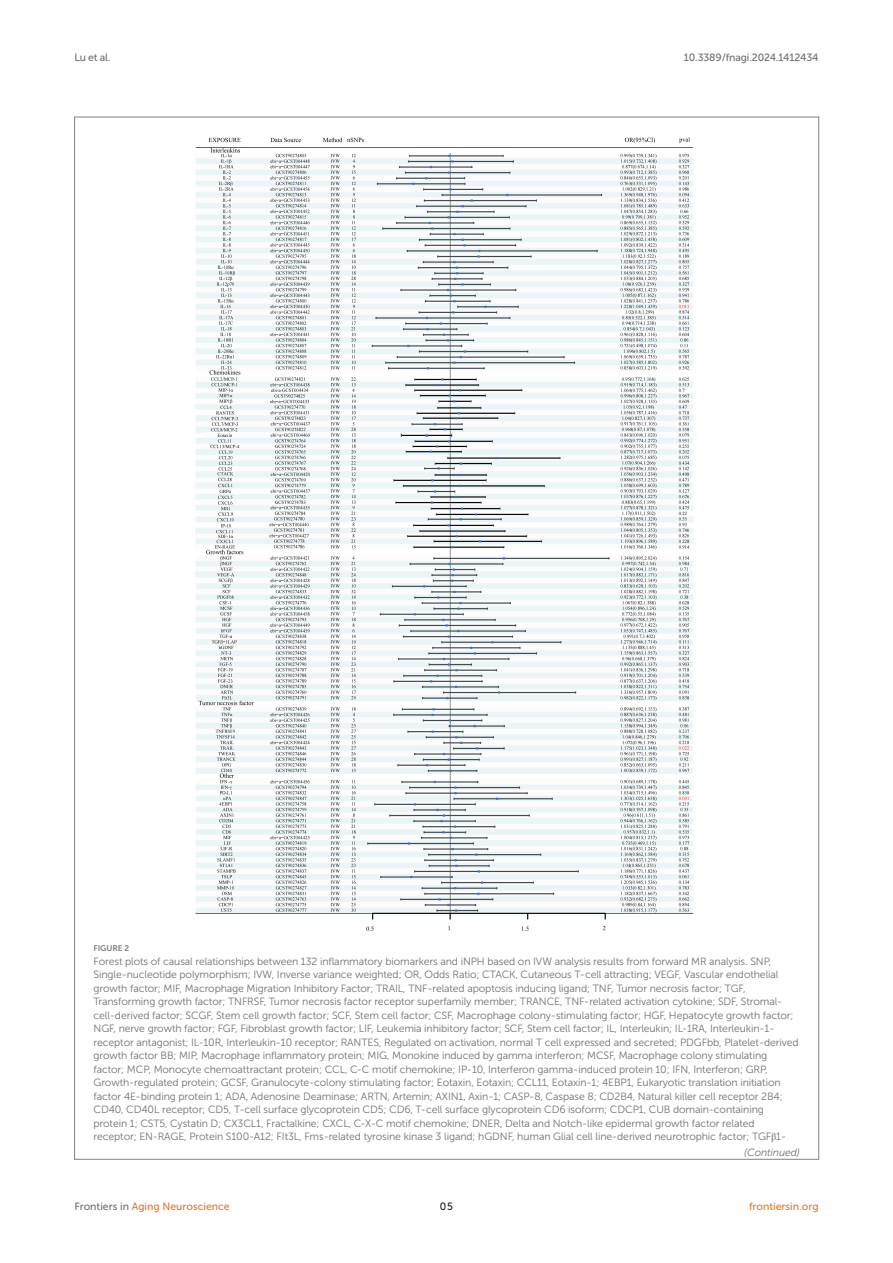
<style>
.page{position:relative;width:893px;height:1263px;background:#fff}
.page>*{position:absolute;margin:0;border:0;box-sizing:border-box;transform-origin:0 0}
.FIG_LEG{font:10.5px/13.5px "Museo Sans 300";letter-spacing:-.01em;color:#706f70}
.t1{font:10.5px "Museo Sans 500";color:#e87626}
.t2{font:10.5px "Museo Sans 500";letter-spacing:-.015em;color:#706f70}
.FIG_Continued{font:italic 10.5px "Museo Sans 300";letter-spacing:-.01em;color:#706f70}
.t3{font:10.5px "Museo Sans 500";color:#1b1c1b}
.FIG_HD{font:8.25px "Museo Sans 700";letter-spacing:-.01em;color:#7e7f7f}
.s1{font-family:"STIX General"}
.s2{color:#706f70}
</style>
<div class="page">
<img style="left:195px;top:137px;width:499px;height:794px">
<p class="t2" style="left:74px;top:51px;width:38px">Lu et al.</p>
<p class="t2" style="left:684px;top:51px;width:136px">10.3389/fnagi.2024.1412434</p>
<p class="FIG_HD" style="left:94px;top:944px;width:37px">FIGURE 2</p>
<p class="FIG_LEG" style="left:94px;top:954px;width:707px">Forest plots of causal relationships between 132 inflammatory biomarkers and iNPH based on IVW analysis results from forward MR analysis. SNP, Single-nucleotide polymorphism; IVW, Inverse variance weighted; OR, Odds Ratio; CTACK, Cutaneous T-cell attracting; VEGF, Vascular endothelial growth factor; MIF, Macrophage Migration Inhibitory Factor; TRAIL, TNF-related apoptosis inducing ligand; TNF, Tumor necrosis factor; TGF, Transforming growth factor; TNFRSF, Tumor necrosis factor receptor superfamily member; TRANCE, TNF-related activation cytokine; SDF, Stromal&shy;cell-derived factor; SCGF, Stem cell growth factor; SCF, Stem cell factor; CSF, Macrophage colony-stimulating factor; HGF, Hepatocyte growth factor; NGF, nerve growth factor; FGF, Fibroblast growth factor; LIF, Leukemia inhibitory factor; SCF, Stem cell factor; IL, Interleukin; IL-1RA, Interleukin-1- receptor antagonist; IL-10R, Interleukin-10 receptor; RANTES, Regulated on activation, normal T cell expressed and secreted; PDGFbb, Platelet-derived growth factor BB; MIP, Macrophage inflammatory protein; MIG, Monokine induced by gamma interferon; MCSF, Macrophage colony stimulating factor; MCP, Monocyte chemoattractant protein; CCL, C-C motif chemokine; IP-10, Interferon gamma-induced protein 10; IFN, Interferon; GRP, Growth-regulated protein; GCSF, Granulocyte-colony stimulating factor; Eotaxin, Eotaxin; CCL11, Eotaxin-1; 4EBP1, Eukaryotic translation initiation factor 4E-binding protein 1; ADA, Adenosine Deaminase; ARTN, Artemin; AXIN1, Axin-1; CASP-8, Caspase 8; CD2B4, Natural killer cell receptor 2B4; CD40, CD40L receptor; CD5, T-cell surface glycoprotein CD5; CD6, T-cell surface glycoprotein CD6 isoform; CDCP1, CUB domain-containing protein 1; CST5, Cystatin D; CX3CL1, Fractalkine; CXCL, C-X-C motif chemokine; DNER, Delta and Notch-like epidermal growth factor related receptor; EN-RAGE, Protein S100-A12; FIt3L, Fms-related tyrosine kinase 3 ligand; hGDNF, human Glial cell line-derived neurotrophic factor; TGF<span class="s1">β</span>1-</p>
<p class="FIG_Continued" style="left:744px;top:1146px;width:57px">(Continued)</p>
<p class="t1" style="left:74px;top:1200px;width:157px"><span class="s2">Frontiers in</span> Aging Neuroscience</p>
<p class="t3" style="left:440px;top:1200px;width:14px">05</p>
<p class="t1" style="left:749px;top:1200px;width:71px">frontiersin.org</p>
</div>
